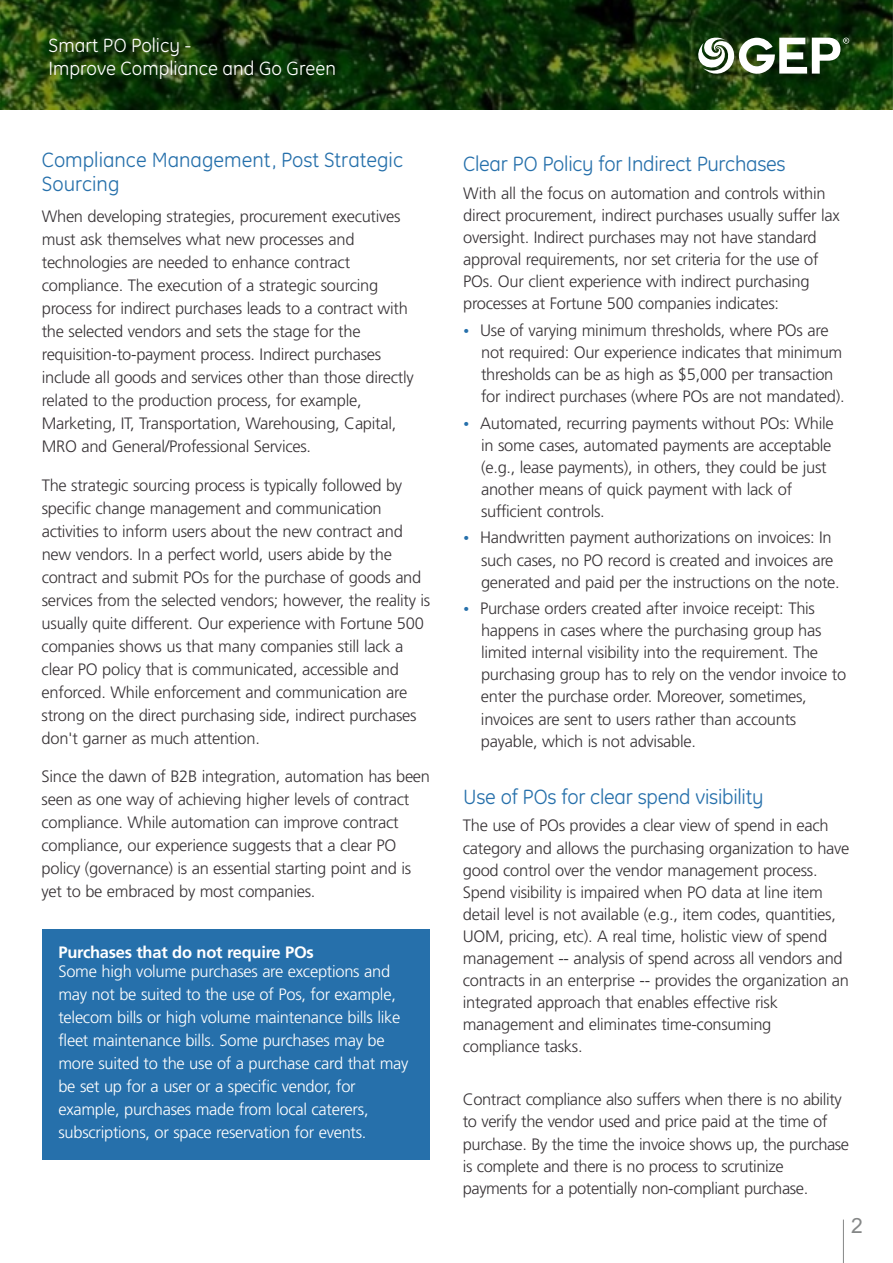
<style>
.page{position:relative;width:893px;height:1263px;background:#fff}
.page>*{position:absolute;margin:0;border:0;box-sizing:border-box;transform-origin:0 0}
.t1{font:21px/24.6px "GE Inspira";letter-spacing:-.015em;color:#2670ab}
.t2{font:21px "Arial";color:#858787}
.t3{font:19.5px/22.8px "GE Inspira";color:#fff}
.t4{font:300 16.5px/22px "Frutiger LT Std";letter-spacing:-.015em;color:#383336}
.t5{font:300 16.5px/23px "Frutiger LT Std";letter-spacing:-.015em;color:#fff}
.t6{font:700 16.5px "Frutiger LT Std";letter-spacing:-.015em;color:#fff}
</style>
<div class="page">
<img style="left:0;top:0;width:893px;height:110px">
<div style="left:42px;top:929px;width:387px;height:230px;background:#2670ab"></div>
<hr style="left:843px;top:1219px;width:1px;height:44px;background:#858787">
<svg style="left:693px;top:36px;width:156px;height:42px"></svg>
<p class="t3" style="left:48px;top:35px;width:289px">Smart PO Policy -<br>Improve Compliance and Go Green</p>
<p class="t1" style="left:42px;top:149px;width:363px">Compliance Management, Post Strategic<br>Sourcing</p>
<p class="t4" style="left:42px;top:207px;width:374px;line-height:23px">When developing strategies, procurement executives must ask themselves what new processes and technologies are needed to enhance contract compliance. The execution of a strategic sourcing process for indirect purchases leads to a contract with the selected vendors and sets the stage for the requisition-to-payment process. Indirect purchases include all goods and services other than those directly related to the production process, for example, Marketing, IT, Transportation, Warehousing, Capital, MRO and General/Professional Services.</p>
<p class="t4" style="left:42px;top:475px;width:390px;line-height:23px">The strategic sourcing process is typically followed by specific change management and communication activities to inform users about the new contract and new vendors. In a perfect world, users abide by the contract and submit POs for the purchase of goods and services from the selected vendors; however, the reality is usually quite different. Our experience with Fortune 500 companies shows us that many companies still lack a clear PO policy that is communicated, accessible and enforced. While enforcement and communication are strong on the direct purchasing side, indirect purchases don't garner as much attention.</p>
<p class="t4" style="left:42px;top:766px;width:390px;line-height:23px">Since the dawn of B2B integration, automation has been seen as one way of achieving higher levels of contract compliance. While automation can improve contract compliance, our experience suggests that a clear PO policy (governance) is an essential starting point and is yet to be embraced by most companies.</p>
<p class="t6" style="left:58px;top:946px;width:257px">Purchases that do not require POs</p>
<p class="t5" style="left:58px;top:962px;width:352px">Some high volume purchases are exceptions and may not be suited to the use of Pos, for example, telecom bills or high volume maintenance bills like fleet maintenance bills. Some purchases may be more suited to the use of a purchase card that may be set up for a user or a specific vendor, for example, purchases made from local caterers, subscriptions, or space reservation for events.</p>
<p class="t1" style="left:463px;top:153px;width:324px">Clear PO Policy for Indirect Purchases</p>
<p class="t4" style="left:463px;top:183px;width:378px">With all the focus on automation and controls within direct procurement, indirect purchases usually suffer lax oversight. Indirect purchases may not have standard approval requirements, nor set criteria for the use of POs. Our client experience with indirect purchasing processes at Fortune 500 companies indicates:</p>
<p class="t4" style="left:480px;top:320px;width:366px">Use of varying minimum thresholds, where POs are not required: Our experience indicates that minimum thresholds can be as high as $5,000 per transaction for indirect purchases (where POs are not mandated).</p>
<p class="t4" style="left:480px;top:413px;width:355px">Automated, recurring payments without POs: While in some cases, automated payments are acceptable (e.g., lease payments), in others, they could be just another means of quick payment with lack of sufficient controls.</p>
<p class="t4" style="left:480px;top:528px;width:361px">Handwritten payment authorizations on invoices: In such cases, no PO record is created and invoices are generated and paid per the instructions on the note.</p>
<p class="t4" style="left:480px;top:599px;width:368px">Purchase orders created after invoice receipt: This happens in cases where the purchasing group has limited internal visibility into the requirement. The purchasing group has to rely on the vendor invoice to enter the purchase order. Moreover, sometimes, invoices are sent to users rather than accounts payable, which is not advisable.</p>
<p class="t1" style="left:463px;top:785px;width:302px">Use of POs for clear spend visibility</p>
<p class="t4" style="left:463px;top:816px;width:388px">The use of POs provides a clear view of spend in each category and allows the purchasing organization to have good control over the vendor management process.<br>Spend visibility is impaired when PO data at line item detail level is not available (e.g., item codes, quantities, UOM, pricing, etc). A real time, holistic view of spend management -- analysis of spend across all vendors and contracts in an enterprise -- provides the organization an integrated approach that enables effective risk management and eliminates time-consuming compliance tasks.</p>
<p class="t4" style="left:463px;top:1090px;width:388px">Contract compliance also suffers when there is no ability to verify the vendor used and price paid at the time of purchase. By the time the invoice shows up, the purchase is complete and there is no process to scrutinize payments for a potentially non-compliant purchase.</p>
<p class="t2" style="left:851px;top:1218px;width:13px">2</p>
</div>
